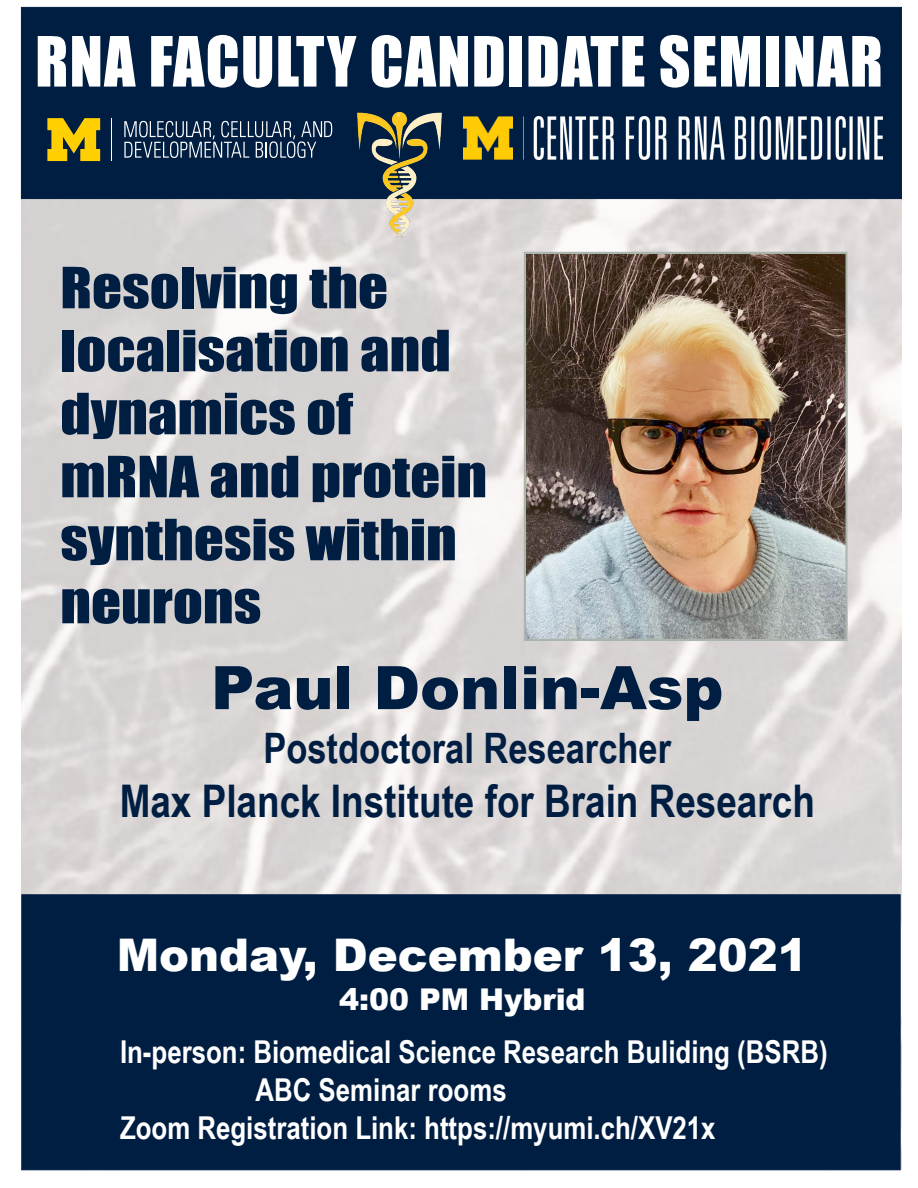
<style>
.page{position:relative;width:918px;height:1188px;background:#fff}
.page>*{position:absolute;margin:0;border:0;box-sizing:border-box;transform-origin:0 0}
.t1{font:63.9px "Impact";letter-spacing:.02em;color:#fff;scale:.96 1}
.t2{font:900 60px "Arial";color:#001e42}
.t3{font:52.5px/63px "Impact";color:#001e42;scale:1.12 1}
.t4{font:700 45px "Arial Narrow";color:#001e42}
.t5{font:900 45px "Arial";color:#fff}
.t6{font:700 42px "Arial Narrow";color:#001e42}
.t7{font:700 31.5px "Arial Narrow";color:#fff}
.t8{font:900 30px "Arial";color:#fff}
</style>
<div class="page">
<img style="left:22px;top:199px;width:879px;height:971px">
<div style="left:21px;top:7px;width:881px;height:192px;background:#001e42"></div>
<svg style="left:47px;top:118px;width:53px;height:43px"></svg>
<hr style="left:111px;top:118px;width:1px;height:43px;background:#fff">
<svg style="left:124px;top:121px;width:208px;height:37px"></svg>
<div style="left:22px;top:895px;width:878px;height:275px;background:#001e42;border:1px solid #001e42"></div>
<img style="left:464px;top:117px;width:419px;height:43px">
<img style="left:350px;top:111px;width:99px;height:132px">
<img style="left:527px;top:255px;width:318px;height:383px">
<div style="left:524px;top:252px;width:324px;height:389px;border:2px solid #abb4ad"></div>
<h1 class="t1" style="left:35px;top:12px;width:885px">RNA FACULTY CANDIDATE SEMINAR</h1>
<h3 class="t3" style="left:60px;top:255px;width:383px">Resolving the localisation and dynamics of mRNA and protein synthesis within neurons</h3>
<h2 class="t2" style="left:211px;top:644px;width:514px">Paul Donlin-Asp</h2>
<h3 class="t6" style="left:263px;top:717px;width:409px">Postdoctoral Researcher</h3>
<h3 class="t4" style="left:120px;top:767px;width:697px">Max Planck Institute for Brain Research</h3>
<h3 class="t5" style="left:117px;top:922px;width:693px">Monday, December 13, 2021</h3>
<p class="t8" style="left:339px;top:978px;width:248px">4:00 PM Hybrid</p>
<p class="t7" style="left:120px;top:1028px;width:709px">In-person: Biomedical Science Research Buliding (BSRB)</p>
<p class="t7" style="left:256px;top:1066px;width:253px">ABC Seminar rooms</p>
<p class="t7" style="left:120px;top:1104px;width:597px">Zoom Registration Link: https://myumi.ch/XV21x</p>
</div>
